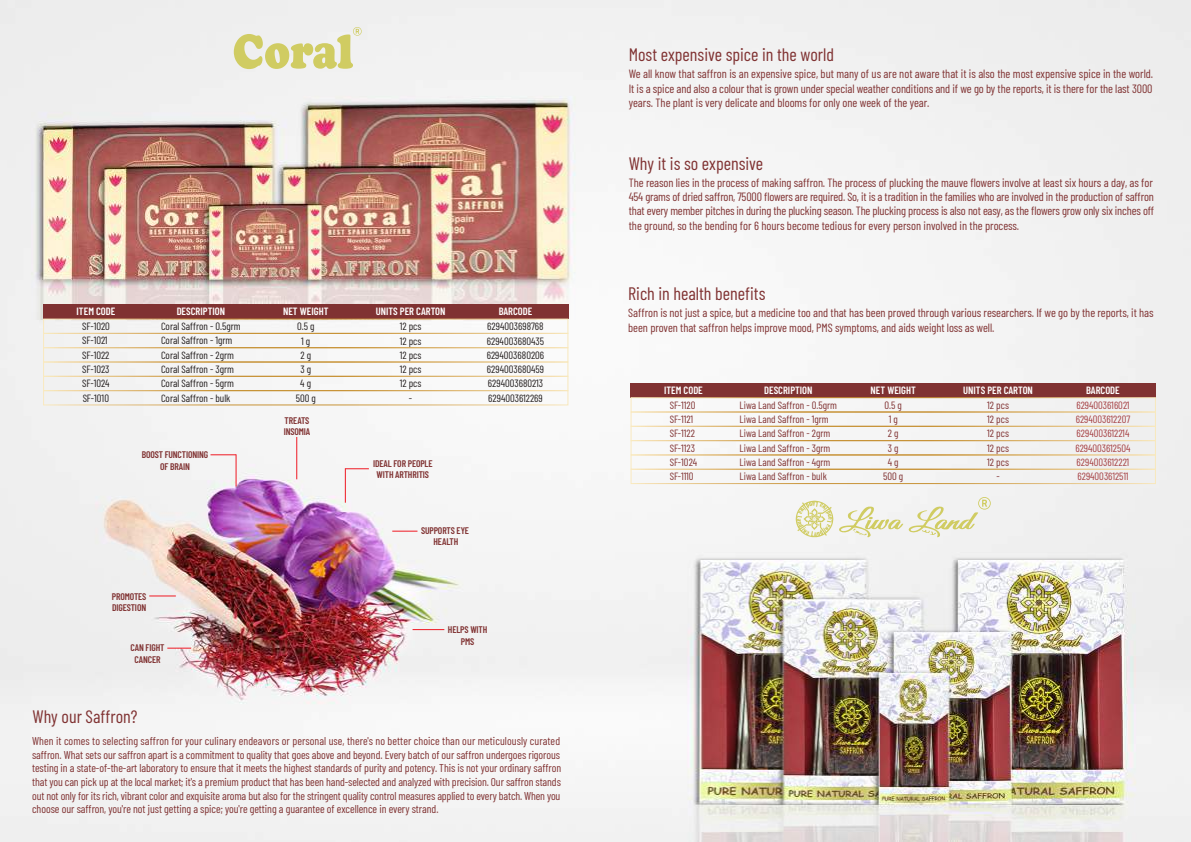
<style>
.page{position:relative;width:1191px;height:842px;background:#fff}
.page>*{position:absolute;margin:0;border:0;box-sizing:border-box;transform-origin:0 0}
.t1{font:18px "Barlow Condensed";color:#803232}
.t2{font:12px/14.4px "Barlow Condensed";letter-spacing:-.005em;color:#803232;text-align:justify}
.t3{font:11.4px/13.6px "Barlow Condensed";letter-spacing:-.005em;color:#803232;text-align:justify}
.t4{font:10.5px "Barlow Condensed";color:#241f1f}
.t5{font:10.5px "Barlow Condensed";color:#803232}
.t6{font:600 10.5px "Barlow Condensed";color:#fff}
.t7{font:10.5px "Barlow Condensed";color:#a64144}
.t8{font:600 9.6px/11.5px "Barlow Condensed";letter-spacing:-.015em;color:#803232;text-align:center}
</style>
<div class="page">
<img style="left:0;top:0;width:1191px;height:842px">
<div style="left:43px;top:305px;width:525px;height:14px;background:#803232"></div>
<div style="left:43px;top:319px;width:525px;height:15px;border:1px solid #fff"></div>
<div style="left:43px;top:333px;width:525px;height:15px;border:1px solid #fff"></div>
<div style="left:43px;top:347px;width:525px;height:15px;border:1px solid #fff"></div>
<div style="left:43px;top:361px;width:525px;height:16px;border:1px solid #fff"></div>
<div style="left:43px;top:376px;width:525px;height:15px;border:1px solid #fff"></div>
<div style="left:43px;top:390px;width:525px;height:15px;border:1px solid #fff"></div>
<div style="left:630px;top:383px;width:525px;height:15px;background:#803232"></div>
<div style="left:630px;top:397px;width:526px;height:15px;border:1px solid #fff"></div>
<div style="left:630px;top:411px;width:525px;height:16px;border:1px solid #fff"></div>
<div style="left:630px;top:426px;width:525px;height:15px;border:1px solid #fff"></div>
<div style="left:630px;top:440px;width:525px;height:15px;border:1px solid #fff"></div>
<div style="left:630px;top:454px;width:525px;height:16px;border:1px solid #fff"></div>
<div style="left:630px;top:469px;width:526px;height:15px;border:1px solid #fff"></div>
<svg style="left:234px;top:27px;width:128px;height:42px"></svg>
<svg style="left:795px;top:497px;width:195px;height:40px"></svg>
<svg style="left:346px;top:468px;width:23px;height:1px"></svg>
<hr style="left:345px;top:468px;width:1px;height:35px;background:#ef1923">
<svg style="left:392px;top:531px;width:25px;height:1px"></svg>
<hr style="left:296px;top:437px;width:1px;height:42px;background:#ef1923">
<svg style="left:210px;top:454px;width:25px;height:1px"></svg>
<hr style="left:235px;top:454px;width:1px;height:32px;background:#ef1923">
<svg style="left:149px;top:595px;width:27px;height:1px"></svg>
<svg style="left:167px;top:648px;width:24px;height:1px"></svg>
<hr style="left:412px;top:629px;width:32px;height:1px;background:#ef1923">
<p class="t6" style="left:77px;top:304px;width:40px">ITEM CODE</p>
<p class="t4" style="left:82px;top:319px;width:29px">SF-1020</p>
<p class="t4" style="left:161px;top:319px;width:81px">Coral Saffron - 0.5grm</p>
<p class="t4" style="left:297px;top:319px;width:19px">0.5 g</p>
<p class="t4" style="left:400px;top:319px;width:23px">12 pcs</p>
<p class="t4" style="left:487px;top:319px;width:58px">6294003698768</p>
<p class="t4" style="left:82px;top:333px;width:27px">SF-1021</p>
<p class="t4" style="left:161px;top:333px;width:73px">Coral Saffron - 1grm</p>
<p class="t4" style="left:301px;top:333px;width:11px">1 g</p>
<p class="t4" style="left:400px;top:333px;width:23px">12 pcs</p>
<p class="t4" style="left:487px;top:333px;width:59px">6294003680435</p>
<p class="t4" style="left:82px;top:347px;width:29px">SF-1022</p>
<p class="t4" style="left:161px;top:347px;width:74px">Coral Saffron - 2grm</p>
<p class="t4" style="left:300px;top:348px;width:12px">2 g</p>
<p class="t4" style="left:400px;top:348px;width:23px">12 pcs</p>
<p class="t4" style="left:487px;top:348px;width:59px">6294003680206</p>
<p class="t4" style="left:82px;top:362px;width:29px">SF-1023</p>
<p class="t4" style="left:161px;top:362px;width:74px">Coral Saffron - 3grm</p>
<p class="t4" style="left:300px;top:362px;width:12px">3 g</p>
<p class="t4" style="left:400px;top:362px;width:23px">12 pcs</p>
<p class="t4" style="left:487px;top:362px;width:59px">6294003680459</p>
<p class="t4" style="left:82px;top:376px;width:29px">SF-1024</p>
<p class="t4" style="left:161px;top:376px;width:74px">Coral Saffron - 5grm</p>
<p class="t4" style="left:300px;top:376px;width:12px">4 g</p>
<p class="t4" style="left:400px;top:376px;width:23px">12 pcs</p>
<p class="t4" style="left:488px;top:376px;width:57px">6294003680213</p>
<p class="t4" style="left:83px;top:390px;width:28px">SF-1010</p>
<p class="t4" style="left:161px;top:390px;width:71px">Coral Saffron - bulk</p>
<p class="t4" style="left:296px;top:390px;width:22px">500 g</p>
<p class="t4" style="left:409px;top:390px;width:5px">-</p>
<p class="t4" style="left:488px;top:390px;width:56px">6294003612269</p>
<p class="t6" style="left:177px;top:304px;width:50px">DESCRIPTION</p>
<p class="t6" style="left:283px;top:304px;width:47px">NET WEIGHT</p>
<p class="t6" style="left:376px;top:304px;width:71px">UNITS PER CARTON</p>
<p class="t6" style="left:499px;top:304px;width:35px">BARCODE</p>
<p class="t8" style="left:284px;top:414px;width:28px;text-align:left">TREATS<br>INSOMIA</p>
<p class="t8" style="left:142px;top:448px;width:68px">BOOST FUNCTIONING<br>OF BRAIN</p>
<p class="t8" style="left:373px;top:457px;width:61px">IDEAL FOR PEOPLE<br>WITH ARTHRITIS</p>
<p class="t8" style="left:112px;top:590px;width:36px;text-align:left">PROMOTES<br>DIGESTION</p>
<p class="t8" style="left:131px;top:641px;width:35px">CAN FIGHT<br>CANCER</p>
<h1 class="t1" style="left:32px;top:704px;width:106px">Why our Saffron?</h1>
<p class="t8" style="left:421px;top:524px;width:49px">SUPPORTS EYE<br>HEALTH</p>
<p class="t8" style="left:448px;top:623px;width:41px">HELPS WITH<br>PMS</p>
<p class="t3" style="left:32px;top:733px;width:530px">When it comes to selecting saffron for your culinary endeavors or personal use, there's no better choice than our meticulously curated saffron. What sets our saffron apart is a commitment to quality that goes above and beyond. Every batch of our saffron undergoes rigorous testing in a state-of-the-art laboratory to ensure that it meets the highest standards of purity and potency. This is not your ordinary saffron that you can pick up at the local market; it's a premium product that has been hand-selected and analyzed with precision. Our saffron stands out not only for its rich, vibrant color and exquisite aroma but also for the stringent quality control measures applied to every batch. When you choose our saffron, you're not just getting a spice; you're getting a guarantee of excellence in every strand.</p>
<h1 class="t1" style="left:629px;top:42px;width:207px">Most expensive spice in the world</h1>
<p class="t2" style="left:629px;top:66px;width:526px">We all know that saffron is an expensive spice, but many of us are not aware that it is also the most expensive spice in the world.<br>It is a spice and also a colour that is grown under special weather conditions and if we go by the reports, it is there for the last 3000 years. The plant is very delicate and blooms for only one week of the year.</p>
<h1 class="t1" style="left:629px;top:151px;width:136px">Why it is so expensive</h1>
<p class="t2" style="left:629px;top:174px;width:527px">The reason lies in the process of making saffron. The process of plucking the mauve flowers involve at least six hours a day, as for 454 grams of dried saffron, 75000 flowers are required. So, it is a tradition in the families who are involved in the production of saffron that every member pitches in during the plucking season. The plucking process is also not easy, as the flowers grow only six inches off the ground, so the bending for 6 hours become tedious for every person involved in the process.</p>
<h1 class="t1" style="left:628px;top:281px;width:139px">Rich in health benefits</h1>
<p class="t2" style="left:628px;top:305px;width:527px">Saffron is not just a spice, but a medicine too and that has been proved through various researchers. If we go by the reports, it has been proven that saffron helps improve mood, PMS symptoms, and aids weight loss as well.</p>
<p class="t6" style="left:664px;top:383px;width:40px">ITEM CODE</p>
<p class="t5" style="left:669px;top:397px;width:27px">SF-1120</p>
<p class="t5" style="left:739px;top:397px;width:99px">Liwa Land Saffron - 0.5grm</p>
<p class="t5" style="left:884px;top:397px;width:19px">0.5 g</p>
<p class="t5" style="left:987px;top:397px;width:23px">12 pcs</p>
<p class="t7" style="left:1076px;top:397px;width:55px">6294003616021</p>
<p class="t5" style="left:669px;top:412px;width:25px">SF-1121</p>
<p class="t5" style="left:739px;top:412px;width:91px">Liwa Land Saffron - 1grm</p>
<p class="t5" style="left:888px;top:412px;width:11px">1 g</p>
<p class="t5" style="left:987px;top:412px;width:23px">12 pcs</p>
<p class="t7" style="left:1075px;top:412px;width:56px">6294003612207</p>
<p class="t5" style="left:669px;top:426px;width:27px">SF-1122</p>
<p class="t5" style="left:739px;top:426px;width:92px">Liwa Land Saffron - 2grm</p>
<p class="t5" style="left:888px;top:426px;width:12px">2 g</p>
<p class="t5" style="left:987px;top:426px;width:23px">12 pcs</p>
<p class="t7" style="left:1076px;top:426px;width:54px">6294003612214</p>
<p class="t5" style="left:669px;top:440px;width:27px">SF-1123</p>
<p class="t5" style="left:739px;top:440px;width:92px">Liwa Land Saffron - 3grm</p>
<p class="t5" style="left:888px;top:440px;width:12px">3 g</p>
<p class="t5" style="left:987px;top:440px;width:23px">12 pcs</p>
<p class="t7" style="left:1075px;top:440px;width:57px">6294003612504</p>
<p class="t5" style="left:669px;top:455px;width:29px">SF-1024</p>
<p class="t5" style="left:739px;top:455px;width:92px">Liwa Land Saffron - 4grm</p>
<p class="t5" style="left:887px;top:455px;width:12px">4 g</p>
<p class="t5" style="left:987px;top:455px;width:23px">12 pcs</p>
<p class="t7" style="left:1076px;top:455px;width:54px">6294003612221</p>
<p class="t5" style="left:669px;top:469px;width:25px">SF-1110</p>
<p class="t5" style="left:739px;top:469px;width:89px">Liwa Land Saffron - bulk</p>
<p class="t5" style="left:883px;top:469px;width:22px">500 g</p>
<p class="t5" style="left:996px;top:469px;width:5px">-</p>
<p class="t7" style="left:1077px;top:469px;width:53px">6294003612511</p>
<p class="t6" style="left:764px;top:383px;width:50px">DESCRIPTION</p>
<p class="t6" style="left:870px;top:383px;width:47px">NET WEIGHT</p>
<p class="t6" style="left:963px;top:383px;width:71px">UNITS PER CARTON</p>
<p class="t6" style="left:1086px;top:383px;width:35px">BARCODE</p>
</div>
